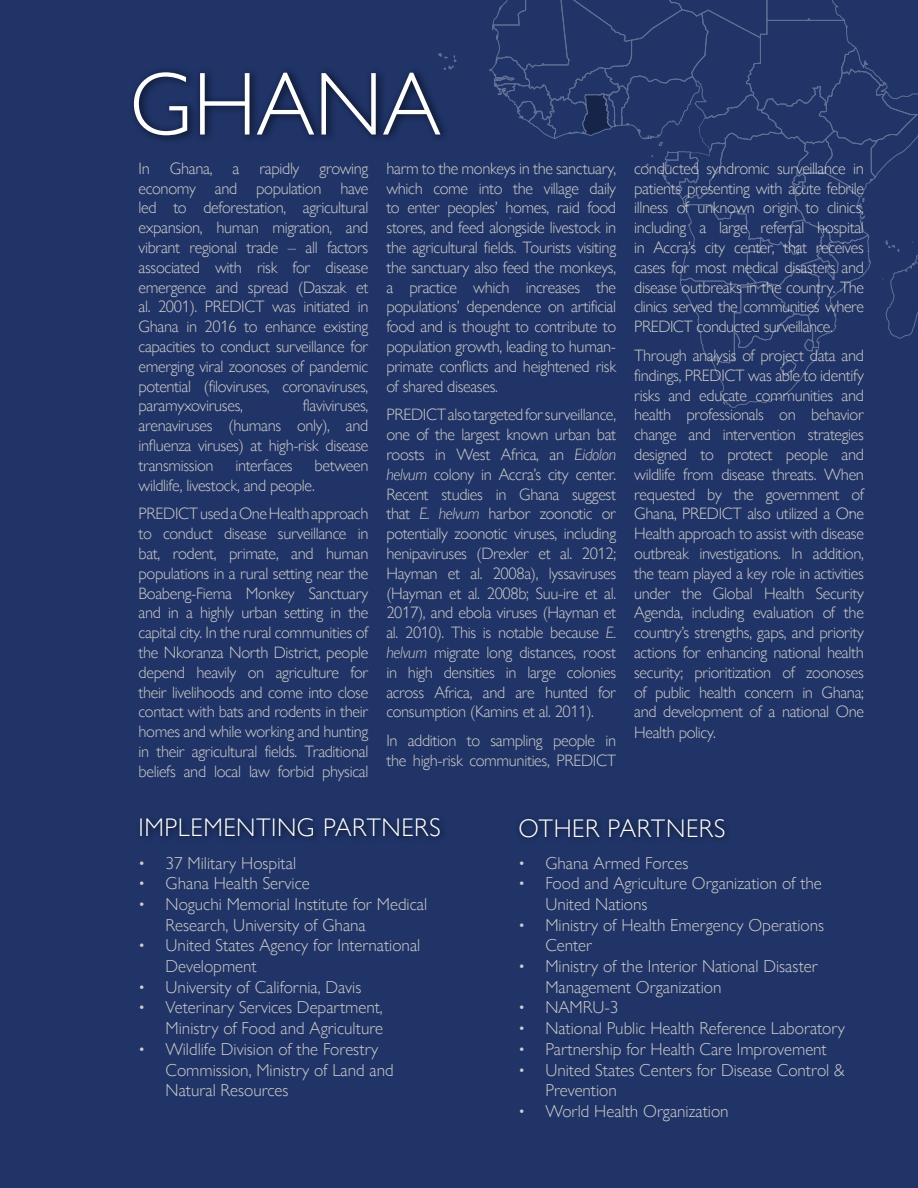
<style>
.page{position:relative;width:918px;height:1188px;background:#203468}
.page>*{position:absolute;margin:0;border:0;box-sizing:border-box;transform-origin:0 0}
.t1{font:300 90px "Gill Sans Nova";color:#fff}
.t2{font:300 25.5px "Gill Sans Nova";letter-spacing:.02em;color:#fff}
.t3{font:300 17.25px/20.7px "Gill Sans Nova";color:#d0cdc9}
.t4{font:300 16.5px/19.8px "Gill Sans Nova";letter-spacing:-.02em;color:#d0cdc9;text-align:justify}
.s1{font-style:italic}
</style>
<div class="page">
<div style="left:515px;top:815px;width:217px;height:29px;background:#1d2f5f"></div>
<div style="left:136px;top:814px;width:312px;height:30px;background:#1d2f5f"></div>
<svg style="left:438px;top:53px;width:19px;height:17px"></svg>
<svg style="left:489px;top:0;width:429px;height:513px"></svg>
<div style="left:129px;top:66px;width:322px;height:79px;background:#000;opacity:.75"></div>
<h1 class="t1" style="left:130px;top:53px;width:313px">GHANA</h1>
<p class="t4" style="left:139px;top:159px;width:231px">In Ghana, a rapidly growing economy and population have led to deforestation, agricultural expansion, human migration, and vibrant regional trade – all factors associated with risk for disease emergence and spread (Daszak et al. 2001). PREDICT was initiated in Ghana in 2016 to enhance existing capacities to conduct surveillance for emerging viral zoonoses of pandemic potential (filoviruses, coronaviruses, paramyxoviruses,</p>
<p class="t4" style="left:139px;top:396px;width:231px;text-indent:164px">flaviviruses, arenaviruses (humans only), and influenza viruses) at high-risk disease transmission</p>
<p class="t4" style="left:235px;top:456px;width:59px">interfaces</p>
<p class="t4" style="left:139px;top:456px;width:231px;text-indent:176px">between wildlife, livestock, and people.</p>
<p class="t4" style="left:139px;top:504px;width:231px">PREDICT used a One Health approach to conduct disease surveillance in bat, rodent, primate, and human populations in a rural setting near the Boabeng-Fiema Monkey Sanctuary and in a highly urban setting in the capital city. In the rural communities of the Nkoranza North District, people depend heavily on agriculture for their livelihoods and come into close contact with bats and rodents in their homes and while working and hunting in their agricultural fields. Traditional beliefs and local law forbid physical</p>
<p class="t4" style="left:386px;top:159px;width:231px">harm to the monkeys in the sanctuary, which come into the village daily to enter peoples’ homes, raid food stores, and feed alongside livestock in the agricultural fields. Tourists visiting the sanctuary also feed the monkeys, a practice which increases the populations’ dependence on artificial food and is thought to contribute to population growth, leading to human&shy;primate conflicts and heightened risk of shared diseases.</p>
<p class="t4" style="left:386px;top:405px;width:232px">PREDICT also targeted for surveillance, one of the largest known urban bat roosts in West Africa, an <span class="s1">Eidolon helvum</span> colony in Accra’s city center.<br>Recent studies in Ghana suggest that <span class="s1">E. helvum</span> harbor zoonotic or potentially zoonotic viruses, including henipaviruses (Drexler et al. 2012; Hayman et al. 2008a), lyssaviruses (Hayman et al. 2008b; Suu-ire et al.<br>2017), and ebola viruses (Hayman et al. 2010). This is notable because <span class="s1">E. helvum</span> migrate long distances, roost in high densities in large colonies across Africa, and are hunted for consumption (Kamins et al. 2011).</p>
<p class="t4" style="left:386px;top:731px;width:231px">In addition to sampling people in the high-risk communities, PREDICT</p>
<p class="t4" style="left:634px;top:159px;width:231px">conducted syndromic surveillance in patients presenting with acute febrile illness of unknown origin to clinics, including a large referral hospital in Accra’s city center, that receives cases for most medical disasters and disease outbreaks in the country. The clinics served the communities where PREDICT conducted surveillance.</p>
<p class="t4" style="left:634px;top:346px;width:231px">Through analysis of project data and findings, PREDICT was able to identify risks and educate communities and health professionals on behavior change and intervention strategies designed to protect people and wildlife from disease threats. When requested by the government of Ghana, PREDICT also utilized a One Health approach to assist with disease outbreak investigations. In addition, the team played a key role in activities under the Global Health Security Agenda, including evaluation of the country’s strengths, gaps, and priority actions for enhancing national health security; prioritization of zoonoses of public health concern in Ghana; and development of a national One Health policy.</p>
<h2 class="t2" style="left:139px;top:813px;width:304px">IMPLEMENTING PARTNERS</h2>
<p class="t3" style="left:139px;top:853px;width:159px">• 37 Military Hospital</p>
<p class="t3" style="left:139px;top:873px;width:173px">• Ghana Health Service</p>
<p class="t3" style="left:166px;top:894px;width:263px;text-indent:-27px">• Noguchi Memorial Institute for Medical<br>Research, University of Ghana</p>
<p class="t3" style="left:166px;top:935px;width:256px;text-indent:-27px">• United States Agency for International<br>Development</p>
<p class="t3" style="left:139px;top:977px;width:224px">• University of California, Davis</p>
<p class="t3" style="left:139px;top:998px;width:246px;text-align:right">• Veterinary Services Department,<br>Ministry of Food and Agriculture</p>
<p class="t3" style="left:166px;top:1039px;width:230px;text-indent:-27px">• Wildlife Division of the Forestry<br>Commission, Ministry of Land and<br>Natural Resources</p>
<h2 class="t2" style="left:518px;top:814px;width:208px">OTHER PARTNERS</h2>
<p class="t3" style="left:518px;top:853px;width:172px">• Ghana Armed Forces</p>
<p class="t3" style="left:545px;top:873px;width:278px;text-indent:-27px">• Food and Agriculture Organization of the<br>United Nations</p>
<p class="t3" style="left:545px;top:915px;width:280px;text-indent:-27px">• Ministry of Health Emergency Operations<br>Center</p>
<p class="t3" style="left:545px;top:956px;width:274px;text-indent:-27px">• Ministry of the Interior National Disaster<br>Management Organization</p>
<p class="t3" style="left:518px;top:998px;width:102px">• NAMRU-3</p>
<p class="t3" style="left:518px;top:1018px;width:328px">• National Public Health Reference Laboratory</p>
<p class="t3" style="left:518px;top:1039px;width:310px">• Partnership for Health Care Improvement</p>
<p class="t3" style="left:545px;top:1060px;width:301px;text-indent:-27px">• United States Centers for Disease Control &amp;<br>Prevention</p>
<p class="t3" style="left:518px;top:1101px;width:212px">• World Health Organization</p>
</div>
